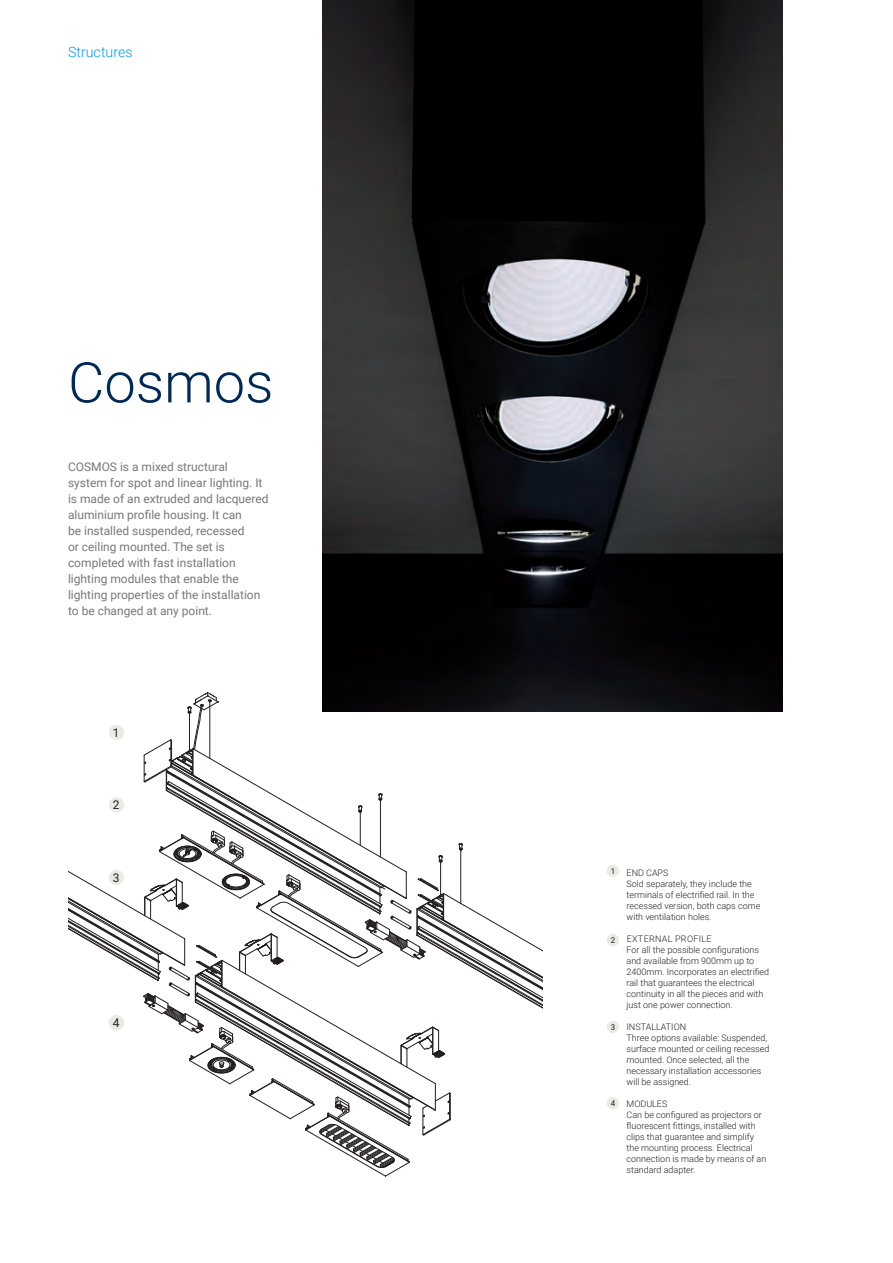
<style>
.page{position:relative;width:893px;height:1263px;background:#fff}
.page>*{position:absolute;margin:0;border:0;box-sizing:border-box;transform-origin:0 0}
.t1{font:300 55.95px "Roboto";color:#002953}
.t2{font:300 14.25px "Roboto";color:#069ad9}
.t3{font:12px/16px "Roboto";color:#76787b}
.t4{font:12px "Roboto";color:#231f20}
.t5{font:300 9px/10.9px "Roboto";color:#231f20}
.t6{font:7.95px "Roboto";color:#231f20}
</style>
<div class="page">
<img style="left:322px;top:0;width:460px;height:711px">
<svg style="left:68px;top:692px;width:475px;height:485px"></svg>
<div style="left:109px;top:725px;width:15px;height:15px;background:#eaeae6;border-radius:50%"></div>
<div style="left:109px;top:797px;width:15px;height:15px;background:#eaeae6;border-radius:50%"></div>
<div style="left:109px;top:870px;width:15px;height:15px;background:#eaeae6;border-radius:50%"></div>
<div style="left:109px;top:1015px;width:15px;height:15px;background:#eaeae6;border-radius:50%"></div>
<div style="left:607px;top:865px;width:12px;height:12px;background:#eaeae6;border-radius:50%"></div>
<div style="left:607px;top:934px;width:12px;height:12px;background:#eaeae6;border-radius:50%"></div>
<div style="left:607px;top:1021px;width:12px;height:12px;background:#eaeae6;border-radius:50%"></div>
<div style="left:607px;top:1097px;width:12px;height:13px;background:#eaeae6;border-radius:50%"></div>
<h2 class="t2" style="left:68px;top:42px;width:66px">Structures</h2>
<h1 class="t1" style="left:68px;top:343px;width:207px">Cosmos</h1>
<p class="t3" style="left:68px;top:458px;width:202px">COSMOS is a mixed structural system for spot and linear lighting. It is made of an extruded and lacquered aluminium profile housing. It can<br>be installed suspended, recessed<br>or ceiling mounted. The set is completed with fast installation lighting modules that enable the lighting properties of the installation to be changed at any point.</p>
<h3 class="t4" style="left:113px;top:724px;width:8px">1</h3>
<h3 class="t4" style="left:113px;top:796px;width:8px">2</h3>
<h3 class="t4" style="left:113px;top:869px;width:8px">3</h3>
<h3 class="t4" style="left:113px;top:1014px;width:8px">4</h3>
<p class="t6" style="left:611px;top:865px;width:6px">1</p>
<p class="t6" style="left:611px;top:934px;width:6px">2</p>
<p class="t6" style="left:611px;top:1021px;width:6px">3</p>
<p class="t6" style="left:611px;top:1098px;width:6px">4</p>
<p class="t5" style="left:627px;top:867px;width:135px">END CAPS<br>Sold separately, they include the terminals of electrified rail. In the recessed version, both caps come with ventilation holes.</p>
<p class="t5" style="left:627px;top:933px;width:144px">EXTERNAL PROFILE<br>For all the possible configurations and available from 900mm up to<br>2400mm. Incorporates an electrified rail that guarantees the electrical continuity in all the pieces and with just one power connection.</p>
<p class="t5" style="left:627px;top:1021px;width:144px">INSTALLATION<br>Three options available: Suspended, surface mounted or ceiling recessed mounted. Once selected, all the necessary installation accessories will be assigned.</p>
<p class="t5" style="left:627px;top:1098px;width:141px">MODULES<br>Can be configured as projectors or fluorescent fittings, installed with clips that guarantee and simplify the mounting process. Electrical connection is made by means of an standard adapter.</p>
</div>
